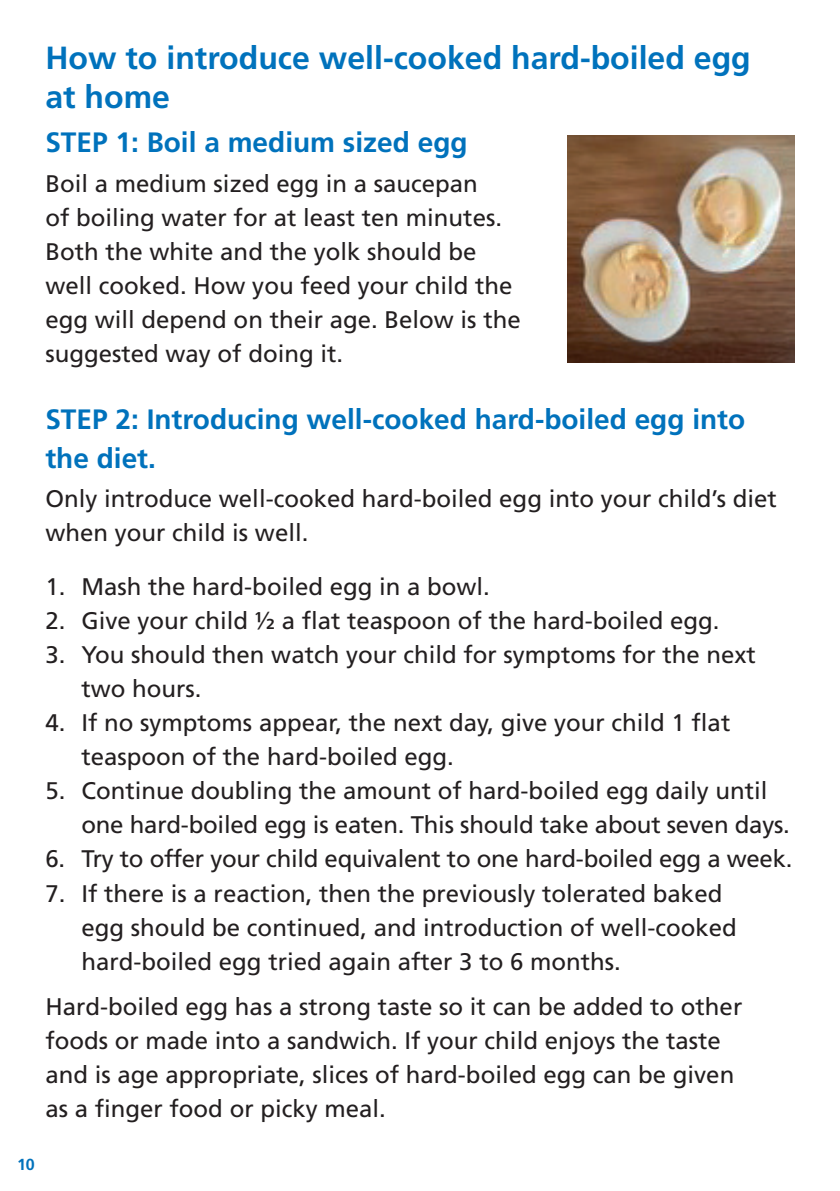
<style>
.page{position:relative;width:840px;height:1191px;background:#fff}
.page>*{position:absolute;margin:0;border:0;box-sizing:border-box;transform-origin:0 0}
.Large_title{font:700 32px/38.4px "Frutiger LT Std";color:#0072bc}
.Large_title-2{font:700 28px/38.4px "Frutiger LT Std";color:#0072bc}
.Bullet_points{font:24px/34px "Frutiger LT Std";color:#231f20}
.t1{font:700 16px "Frutiger";color:#0072bc}
</style>
<div class="page">
<img style="left:567px;top:136px;width:227px;height:226px">
<p class="Large_title" style="left:45px;top:39px;width:706px">How to introduce well-cooked hard-boiled egg at home</p>
<p class="Large_title-2" style="left:45px;top:123px;width:423px">STEP 1: Boil a medium sized egg</p>
<p class="Bullet_points" style="left:45px;top:166px;width:476px">Boil a medium sized egg in a saucepan<br>of boiling water for at least ten minutes.<br>Both the white and the yolk should be well cooked. How you feed your child the egg will depend on their age. Below is the suggested way of doing it.</p>
<p class="Large_title-2" style="left:45px;top:400px;width:701px">STEP 2: Introducing well-cooked hard-boiled egg into the diet.</p>
<p class="Bullet_points" style="left:45px;top:482px;width:732px">Only introduce well-cooked hard-boiled egg into your child’s diet when your child is well.</p>
<p class="Bullet_points" style="left:45px;top:570px;width:446px">1. Mash the hard-boiled egg in a bowl.</p>
<p class="Bullet_points" style="left:45px;top:604px;width:675px">2. Give your child ½ a flat teaspoon of the hard-boiled egg.</p>
<p class="Bullet_points" style="left:81px;top:638px;width:675px;text-indent:-36px">3. You should then watch your child for symptoms for the next two hours.</p>
<p class="Bullet_points" style="left:81px;top:706px;width:650px;text-indent:-36px">4. If no symptoms appear, the next day, give your child 1 flat teaspoon of the hard-boiled egg.</p>
<p class="Bullet_points" style="left:81px;top:774px;width:709px;text-indent:-36px">5. Continue doubling the amount of hard-boiled egg daily until one hard-boiled egg is eaten. This should take about seven days.</p>
<p class="Bullet_points" style="left:45px;top:842px;width:748px">6. Try to offer your child equivalent to one hard-boiled egg a week.</p>
<p class="Bullet_points" style="left:81px;top:876px;width:656px;text-indent:-36px">7. If there is a reaction, then the previously tolerated baked egg should be continued, and introduction of well-cooked hard-boiled egg tried again after 3 to 6 months.</p>
<p class="Bullet_points" style="left:45px;top:989px;width:698px">Hard-boiled egg has a strong taste so it can be added to other foods or made into a sandwich. If your child enjoys the taste and is age appropriate, slices of hard-boiled egg can be given as a finger food or picky meal.</p>
<p class="t1" style="left:17px;top:1154px;width:19px">10</p>
</div>
